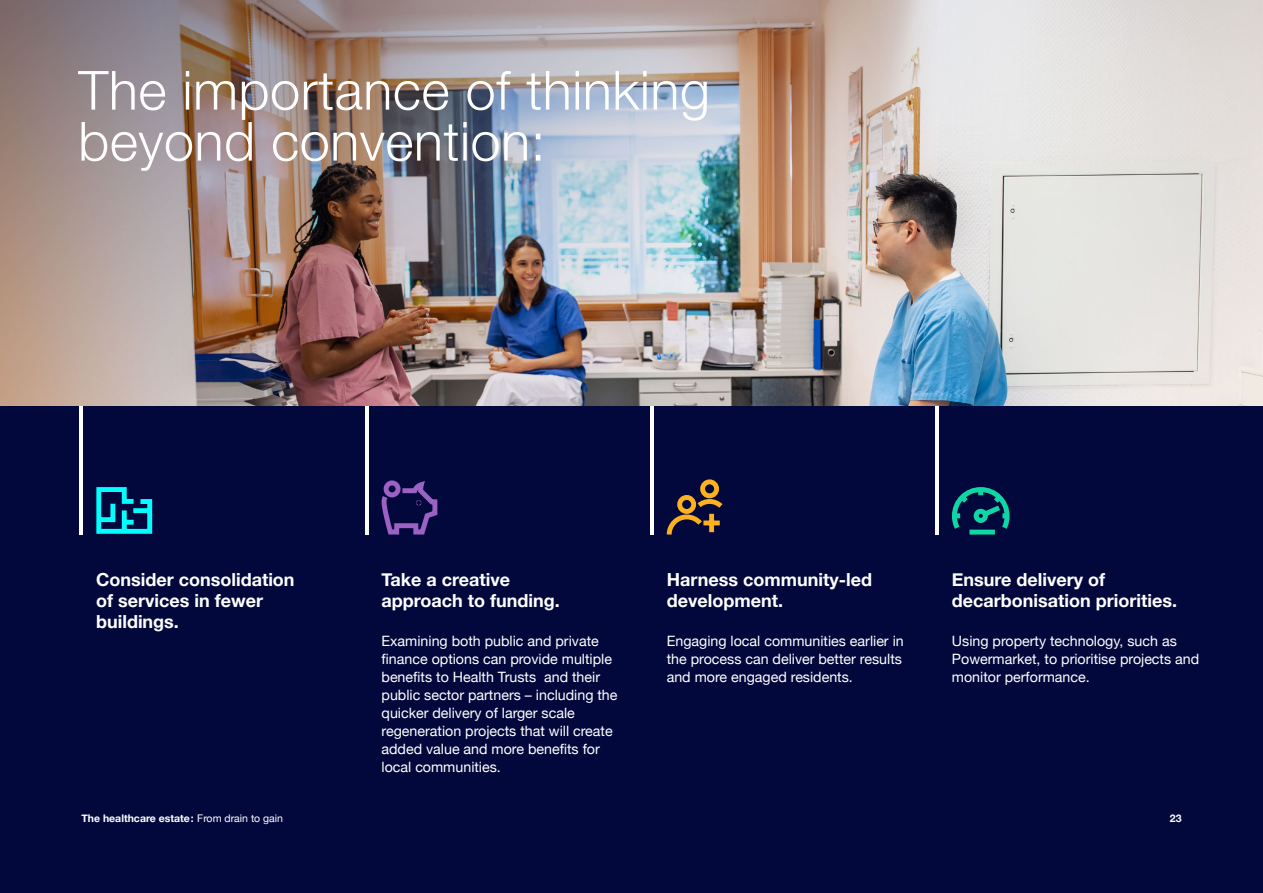
<style>
.page{position:relative;width:1263px;height:893px;background:#02083c}
.page>*{position:absolute;margin:0;border:0;box-sizing:border-box;transform-origin:0 0}
.t1{font:300 54px/51px "Helvetica Neue";letter-spacing:.01em;color:#fff}
.t2{font:700 18px/21px "Helvetica Neue";color:#fff}
.t3{font:14.25px/18px "Helvetica Neue";color:#fff}
.t4{font:700 10.5px "Helvetica Neue";color:#fff}
.s1{font-weight:400}
</style>
<div class="page">
<svg style="left:96px;top:487px;width:57px;height:47px"></svg>
<svg style="left:952px;top:487px;width:58px;height:48px"></svg>
<svg style="left:381px;top:480px;width:57px;height:55px"></svg>
<svg style="left:666px;top:479px;width:57px;height:56px"></svg>
<img style="left:0;top:0;width:1263px;height:406px">
<hr style="left:79px;top:406px;width:4px;height:128px;background:#fff">
<hr style="left:365px;top:406px;width:3px;height:128px;background:#fff">
<hr style="left:650px;top:406px;width:3px;height:128px;background:#fff">
<hr style="left:935px;top:406px;width:4px;height:128px;background:#fff">
<h1 class="t1" style="left:78px;top:61px;width:633px">The importance of thinking beyond convention:</h1>
<p class="t2" style="left:96px;top:569px;width:200px">Consider consolidation of services in fewer buildings.</p>
<p class="t2" style="left:382px;top:569px;width:180px">Take a creative approach to funding.</p>
<p class="t3" style="left:382px;top:633px;width:237px">Examining both public and private finance options can provide multiple benefits to Health Trusts and their public sector partners – including the quicker delivery of larger scale regeneration projects that will create added value and more benefits for local communities.</p>
<p class="t2" style="left:667px;top:569px;width:207px">Harness community-led development.</p>
<p class="t3" style="left:667px;top:633px;width:239px">Engaging local communities earlier in the process can deliver better results and more engaged residents.</p>
<p class="t2" style="left:952px;top:569px;width:227px">Ensure delivery of decarbonisation priorities.</p>
<p class="t3" style="left:952px;top:633px;width:249px">Using property technology, such as<br>Powermarket, to prioritise projects and monitor performance.</p>
<p class="t4" style="left:81px;top:810px;width:203px">The healthcare estate: <span class="s1">From drain to gain</span></p>
<p class="t4" style="left:1170px;top:810px;width:13px">23</p>
</div>
